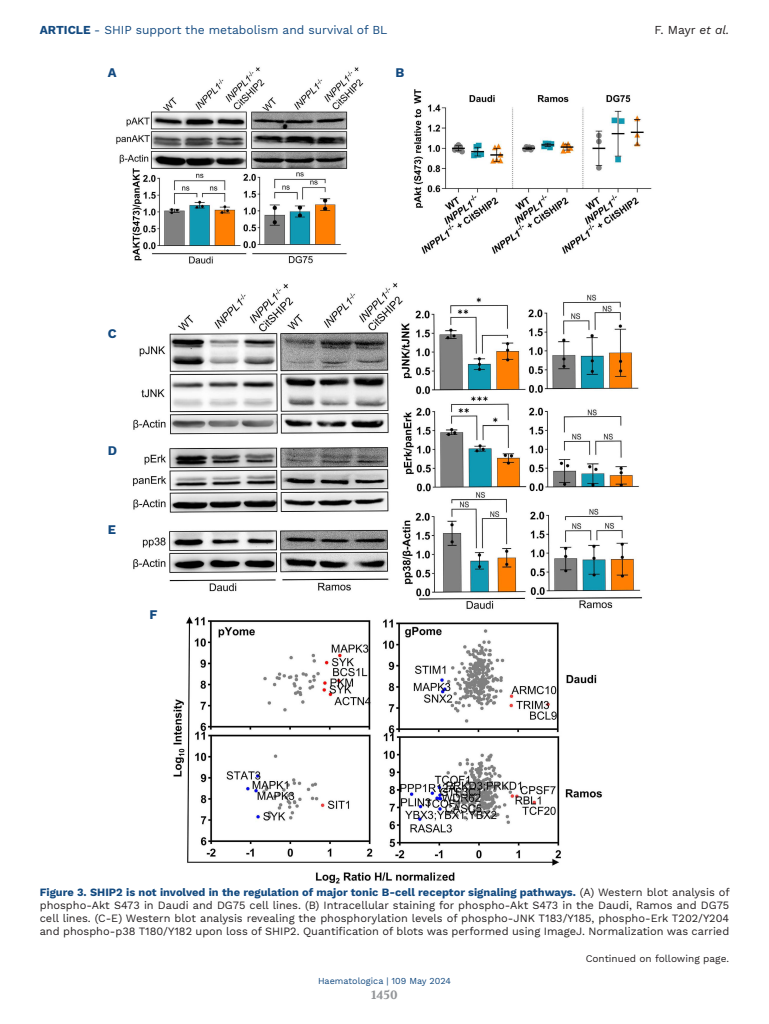
<style>
.page{position:relative;width:769px;height:1024px;background:#fff}
.page>*{position:absolute;margin:0;border:0;box-sizing:border-box;transform-origin:0 0}
.LETTERE_Figure{font:700 13px "Work Sans";color:#134a80}
.t1{font:12px "Work Sans";color:#134a80}
.t2{font:12px "Work Sans";color:#231f20}
.t3{font:700 12px "Volkhov";color:#939598}
.DIDA_Figura{font:11px/13px "Work Sans";color:#231f20;text-align:justify}
.t4{font:10px "Work Sans";color:#231f20}
.t5{font:9px "Work Sans";color:#134a80}
.s1{font-weight:700}
.s2{font-style:italic}
.s3{font-weight:700;color:#134a80}
</style>
<div class="page">
<img style="left:116px;top:67px;width:536px;height:817px">
<p class="t1" style="left:40px;top:23px;width:349px"><span class="s1">ARTICLE</span> - SHIP support the metabolism and survival of BL</p>
<p class="t2" style="left:654px;top:23px;width:76px">F. Mayr <span class="s2">et al.</span></p>
<p class="LETTERE_Figure" style="left:108px;top:65px;width:10px">A</p>
<p class="LETTERE_Figure" style="left:395px;top:65px;width:10px">B</p>
<p class="LETTERE_Figure" style="left:108px;top:326px;width:10px">C</p>
<p class="LETTERE_Figure" style="left:108px;top:442px;width:11px">D</p>
<p class="LETTERE_Figure" style="left:108px;top:522px;width:10px">E</p>
<p class="LETTERE_Figure" style="left:149px;top:607px;width:9px">F</p>
<p class="DIDA_Figura" style="left:40px;top:886px;width:691px"><span class="s3">Figure 3. SHIP2 is not involved in the regulation of major tonic B-cell receptor signaling pathways.</span> (A) Western blot analysis of phospho-Akt S473 in Daudi and DG75 cell lines. (B) Intracellular staining for phospho-Akt S473 in the Daudi, Ramos and DG75 cell lines. (C-E) Western blot analysis revealing the phosphorylation levels of phospho-JNK T183/Y185, phospho-Erk T202/Y204 and phospho-p38 T180/Y182 upon loss of SHIP2. Quantification of blots was performed using ImageJ. Normalization was carried</p>
<p class="t4" style="left:585px;top:952px;width:145px">Continued on following page.</p>
<p class="t5" style="left:318px;top:975px;width:134px">Haematologica | 109 May 2024</p>
<p class="t3" style="left:371px;top:987px;width:28px">1450</p>
</div>
